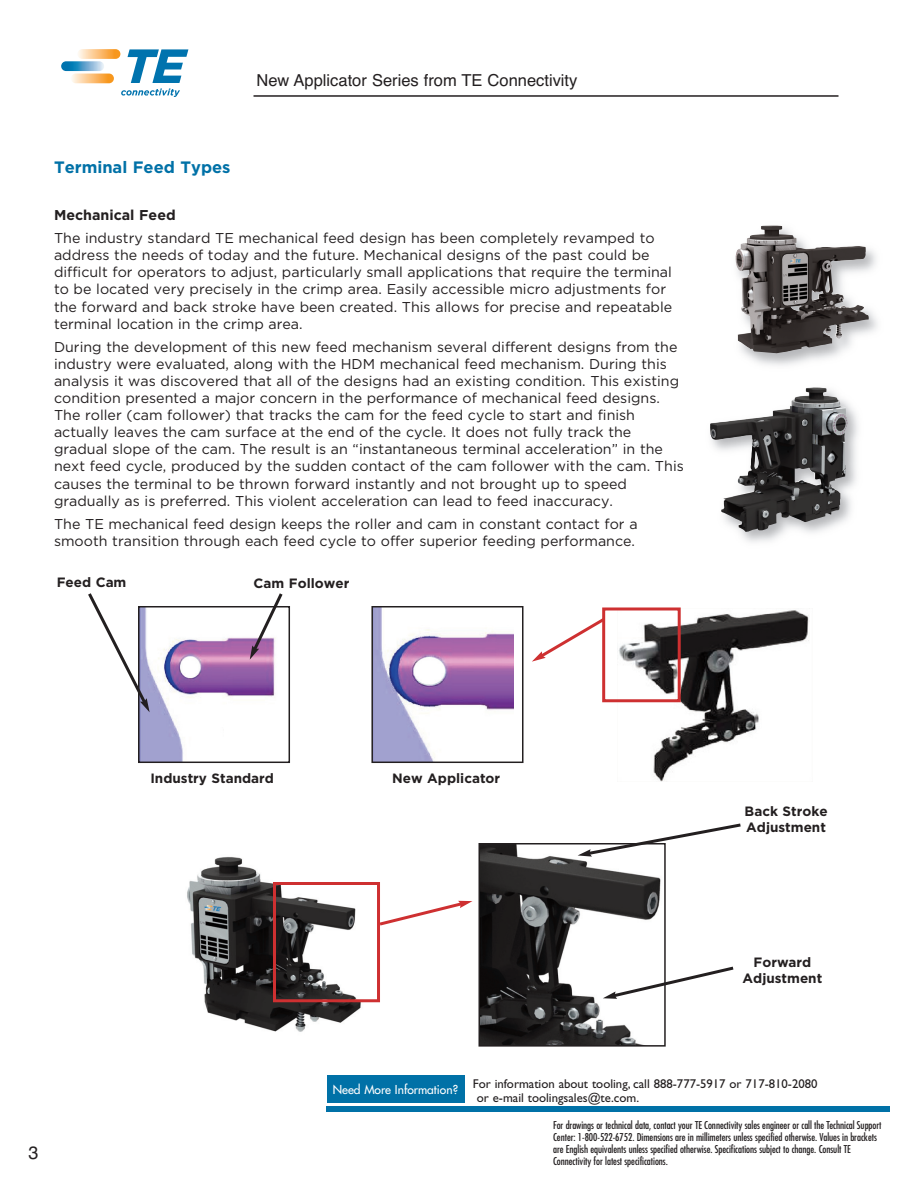
<style>
.page{position:relative;width:918px;height:1188px;background:#fff}
.page>*{position:absolute;margin:0;border:0;box-sizing:border-box;transform-origin:0 0}
.t1{font:18px "Helvetica";color:#231f20}
.t2{font:16.5px "Helvetica";color:#231f20}
.t3{font:700 16.5px "Gotham";color:#0071a7}
.t4{font:14.25px/17.1px "Gotham";color:#231f20}
.t5{font:700 14.25px "Gotham";color:#231f20}
.t6{font:700 13.5px/16.2px "Gotham";color:#231f20}
.t7{font:12.75px/13.5px "Gill Sans";color:#231f20}
.t8{font:condensed 10.5px/12px "Futura";letter-spacing:-.005em;color:#231f20}
</style>
<div class="page">
<div style="left:327px;top:1106px;width:563px;height:5px;background:#0071a7"></div>
<div style="left:327px;top:1075px;width:137px;height:28px;background:#0071a7"></div>
<svg style="left:77px;top:49px;width:43px;height:10px"></svg>
<svg style="left:71px;top:74px;width:43px;height:9px"></svg>
<svg style="left:61px;top:61px;width:43px;height:10px"></svg>
<svg style="left:128px;top:49px;width:60px;height:34px"></svg>
<svg style="left:121px;top:89px;width:59px;height:8px"></svg>
<hr style="left:254px;top:95px;width:585px;height:2px;background:#231f20">
<img style="left:743px;top:225px;width:135px;height:141px">
<img style="left:735px;top:227px;width:134px;height:126px">
<img style="left:710px;top:387px;width:138px;height:145px">
<img style="left:141px;top:637px;width:134px;height:123px">
<div style="left:138px;top:606px;width:152px;height:157px;border:2px solid #231f20"></div>
<img style="left:374px;top:609px;width:140px;height:151px">
<div style="left:371px;top:606px;width:153px;height:157px;border:2px solid #231f20"></div>
<div style="left:224px;top:722px;width:64px;height:34px;background:#fff"></div>
<img style="left:617px;top:610px;width:192px;height:172px">
<div style="left:602px;top:607px;width:79px;height:95px;border:3px solid #ce3031"></div>
<svg style="left:532px;top:615px;width:74px;height:47px"></svg>
<svg style="left:380px;top:900px;width:92px;height:26px"></svg>
<svg style="left:88px;top:593px;width:62px;height:119px"></svg>
<svg style="left:250px;top:593px;width:35px;height:67px"></svg>
<img style="left:481px;top:846px;width:180px;height:198px">
<div style="left:478px;top:843px;width:188px;height:204px;border:2px solid #231f20"></div>
<img style="left:187px;top:856px;width:189px;height:176px">
<svg style="left:578px;top:823px;width:163px;height:34px"></svg>
<svg style="left:603px;top:964px;width:131px;height:35px"></svg>
<div style="left:273px;top:882px;width:107px;height:120px;border:3px solid #ce3031"></div>
<p class="t2" style="left:257px;top:74px;width:322px">New Applicator Series from TE Connectivity</p>
<p class="t3" style="left:54px;top:161px;width:178px">Terminal Feed Types</p>
<p class="t5" style="left:54px;top:210px;width:123px">Mechanical Feed</p>
<p class="t4" style="left:54px;top:231px;width:620px">The industry standard TE mechanical feed design has been completely revamped to address the needs of today and the future. Mechanical designs of the past could be difficult for operators to adjust, particularly small applications that require the terminal to be located very precisely in the crimp area. Easily accessible micro adjustments for the forward and back stroke have been created. This allows for precise and repeatable terminal location in the crimp area.</p>
<p class="t4" style="left:54px;top:339px;width:631px">During the development of this new feed mechanism several different designs from the industry were evaluated, along with the HDM mechanical feed mechanism. During this analysis it was discovered that all of the designs had an existing condition. This existing condition presented a major concern in the performance of mechanical feed designs.<br>The roller (cam follower) that tracks the cam for the feed cycle to start and finish actually leaves the cam surface at the end of the cycle. It does not fully track the gradual slope of the cam. The result is an “instantaneous terminal acceleration” in the next feed cycle, produced by the sudden contact of the cam follower with the cam. This causes the terminal to be thrown forward instantly and not brought up to speed gradually as is preferred. This violent acceleration can lead to feed inaccuracy.</p>
<p class="t4" style="left:54px;top:516px;width:585px">The TE mechanical feed design keeps the roller and cam in constant contact for a smooth transition through each feed cycle to offer superior feeding performance.</p>
<p class="t6" style="left:57px;top:575px;width:71px">Feed Cam</p>
<p class="t6" style="left:254px;top:576px;width:97px">Cam Follower</p>
<p class="t1" style="left:29px;top:1146px;width:12px">3</p>
<p class="t6" style="left:150px;top:771px;width:125px">Industry Standard</p>
<p class="t6" style="left:392px;top:771px;width:109px">New Applicator</p>
<p class="t6" style="left:745px;top:804px;width:84px">Back Stroke<br>Adjustment</p>
<p class="t6" style="left:743px;top:955px;width:81px;text-align:center">Forward<br>Adjustment</p>
<p class="t7" style="left:477px;top:1078px;width:342px;text-indent:-144px"><sub>Need</sub> <sub>More</sub> <sub>Information?</sub> For information about tooling, call 888-777-5917 or 717-810-2080 or e-mail toolingsales@te.com.</p>
<p class="t8" style="left:553px;top:1120px;width:330px">For drawings or technical data, contact your TE Connectivity sales engineer or call the Technical Support Center: 1-800-522-6752. Dimensions are in millimeters unless specified otherwise. Values in brackets are English equivalents unless specified otherwise. Specifications subject to change. Consult TE Connectivity for latest specifications.</p>
</div>
